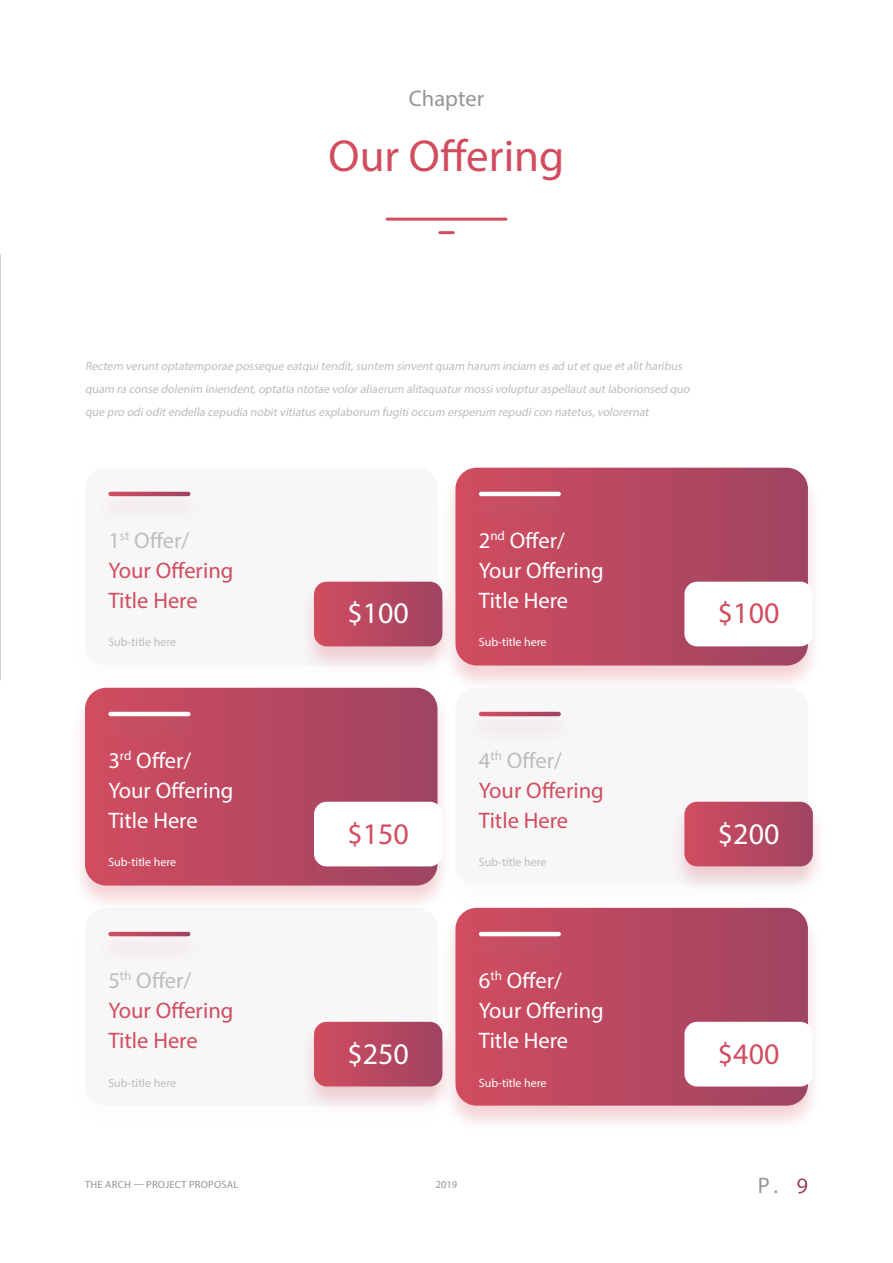
<style>
.page{position:relative;width:893px;height:1263px;background:#fff}
.page>*{position:absolute;margin:0;border:0;box-sizing:border-box;transform-origin:0 0}
.t1{font:45px "Myriad Pro";color:#d24c5f}
.t2{font:30px "Myriad Pro";color:#fff}
.t3{font:30px "Myriad Pro";color:#d24c5f}
.t4{font:22.5px/30px "Myriad Pro";color:#fff}
.t5{font:22.5px/30px "Myriad Pro";color:#d24c5f}
.t6{font:22.5px "Myriad Pro";letter-spacing:.01em;color:#bcbdc0}
.t7{font:22.5px "Myriad Pro";color:#939598}
.t8{font:italic 12px/22.5px "Myriad Pro";color:#bcbdc0}
.t9{font:12px "Myriad Pro";color:#bcbdc0}
.t10{font:12px "Myriad Pro";color:#fff}
.t11{font:10.5px "Myriad Pro";letter-spacing:.02em;color:#939598}
.s1{color:#fff}
</style>
<div class="page">
<hr style="left:0;top:255px;width:1px;height:425px;background:#f7f7f8">
<hr style="left:387px;top:218px;width:119px;height:3px;background:#d24c5f">
<svg style="left:440px;top:231px;width:13px;height:3px"></svg>
<div style="left:85px;top:468px;width:352px;height:197px;background:#f7f7f8;border-radius:21px"></div>
<div style="left:96px;top:490px;width:108px;height:33px;background:#f5f2f3"></div>
<svg style="left:111px;top:492px;width:77px;height:4px"></svg>
<div style="left:300px;top:580px;width:157px;height:93px;background:#d24c5f;opacity:.25"></div>
<svg style="left:314px;top:582px;width:127px;height:64px"></svg>
<div style="left:455px;top:688px;width:353px;height:197px;background:#f7f7f8;border-radius:21px"></div>
<div style="left:466px;top:710px;width:108px;height:33px;background:#f5f1f3"></div>
<svg style="left:481px;top:712px;width:78px;height:4px"></svg>
<div style="left:670px;top:800px;width:157px;height:93px;background:#d24c5f;opacity:.25"></div>
<svg style="left:684px;top:802px;width:129px;height:64px"></svg>
<div style="left:85px;top:908px;width:352px;height:198px;background:#f7f7f8;border-radius:21px"></div>
<div style="left:96px;top:930px;width:108px;height:33px;background:#f5f2f3"></div>
<svg style="left:111px;top:932px;width:77px;height:4px"></svg>
<div style="left:300px;top:1020px;width:157px;height:94px;background:#d24c5f;opacity:.25"></div>
<svg style="left:314px;top:1022px;width:127px;height:64px"></svg>
<div style="left:441px;top:466px;width:381px;height:226px;background:#d24c5f;opacity:.25"></div>
<svg style="left:455px;top:468px;width:353px;height:197px"></svg>
<div style="left:466px;top:490px;width:108px;height:33px;background:#c64c61"></div>
<hr style="left:481px;top:492px;width:78px;height:4px;background:#fff">
<div style="left:670px;top:580px;width:157px;height:93px;background:#939598;opacity:.03"></div>
<div style="left:684px;top:582px;width:129px;height:64px;background:#fff;border-radius:13px"></div>
<div style="left:71px;top:686px;width:380px;height:226px;background:#d24c5f;opacity:.25"></div>
<svg style="left:85px;top:688px;width:352px;height:197px"></svg>
<div style="left:96px;top:710px;width:108px;height:33px;background:#939598;opacity:.25"></div>
<hr style="left:111px;top:712px;width:77px;height:4px;background:#fff">
<div style="left:300px;top:800px;width:157px;height:93px;background:#939598;opacity:.03"></div>
<div style="left:314px;top:802px;width:128px;height:64px;background:#fff;border-radius:13px"></div>
<div style="left:441px;top:906px;width:381px;height:226px;background:#d24c5f;opacity:.25"></div>
<svg style="left:455px;top:908px;width:353px;height:198px"></svg>
<div style="left:466px;top:930px;width:108px;height:33px;background:#c64c61"></div>
<hr style="left:481px;top:932px;width:78px;height:4px;background:#fff">
<div style="left:670px;top:1020px;width:157px;height:94px;background:#939598;opacity:.03"></div>
<div style="left:684px;top:1022px;width:129px;height:64px;background:#fff;border-radius:13px"></div>
<p class="t7" style="left:409px;top:85px;width:77px">Chapter</p>
<p class="t1" style="left:329px;top:128px;width:237px">Our Offering</p>
<p class="t8" style="left:85px;top:355px;width:609px">Rectem veruntoptatemporae posseque eatquitendit,suntem sinventquam harum inciam es ad utetque etalitharibus quam ra conse dolenim iniendent,optatia ntotae voloraliaerum alitaquaturmossivolupturaspellautautlaborionsed quo que pro odioditendella cepudia nobitvitiatus explaborum fugitioccum ersperum repudicon natetus,volorernat</p>
<p class="t6" style="left:108px;top:526px;width:82px">1<sup>st</sup> Offer/</p>
<p class="t5" style="left:108px;top:555px;width:127px">Your Offering<br>Title Here</p>
<p class="t9" style="left:108px;top:635px;width:69px">Sub-title here</p>
<p class="t4" style="left:108px;top:745px;width:84px">3<sup>rd</sup> Offer/</p>
<p class="t4" style="left:108px;top:775px;width:127px">Your Offering<br>Title Here</p>
<p class="t10" style="left:108px;top:855px;width:69px">Sub-title here</p>
<p class="t6" style="left:108px;top:966px;width:84px">5<sup>th</sup> Offer/</p>
<p class="t5" style="left:108px;top:995px;width:127px">Your Offering<br>Title Here</p>
<p class="t9" style="left:108px;top:1075px;width:69px">Sub-title here</p>
<p class="t2" style="left:347px;top:595px;width:63px">$100</p>
<p class="t3" style="left:347px;top:815px;width:63px">$150</p>
<p class="t2" style="left:347px;top:1035px;width:63px">$250</p>
<p class="t4" style="left:479px;top:525px;width:88px">2<sup>nd</sup> Offer/</p>
<p class="t4" style="left:479px;top:555px;width:127px">Your Offering<br>Title Here</p>
<p class="t10" style="left:479px;top:635px;width:69px">Sub-title here</p>
<p class="t6" style="left:479px;top:746px;width:84px">4<sup>th</sup> Offer/</p>
<p class="t5" style="left:479px;top:775px;width:127px">Your Offering<br>Title Here</p>
<p class="t9" style="left:479px;top:855px;width:69px">Sub-title here</p>
<p class="t4" style="left:479px;top:965px;width:84px">6<sup>th</sup> Offer/</p>
<p class="t4" style="left:479px;top:995px;width:127px">Your Offering<br>Title Here</p>
<p class="t10" style="left:479px;top:1075px;width:69px">Sub-title here</p>
<p class="t3" style="left:718px;top:595px;width:63px">$100</p>
<p class="t2" style="left:718px;top:815px;width:63px">$200</p>
<p class="t3" style="left:718px;top:1035px;width:63px">$400</p>
<p class="t11" style="left:85px;top:1178px;width:155px">THE ARCH — PROJECT PROPOSAL</p>
<p class="t11" style="left:436px;top:1178px;width:23px">2019</p>
<h3 class="t7" style="left:758px;top:1172px;width:52px">P. <span class="s1">9</span></h3>
</div>
